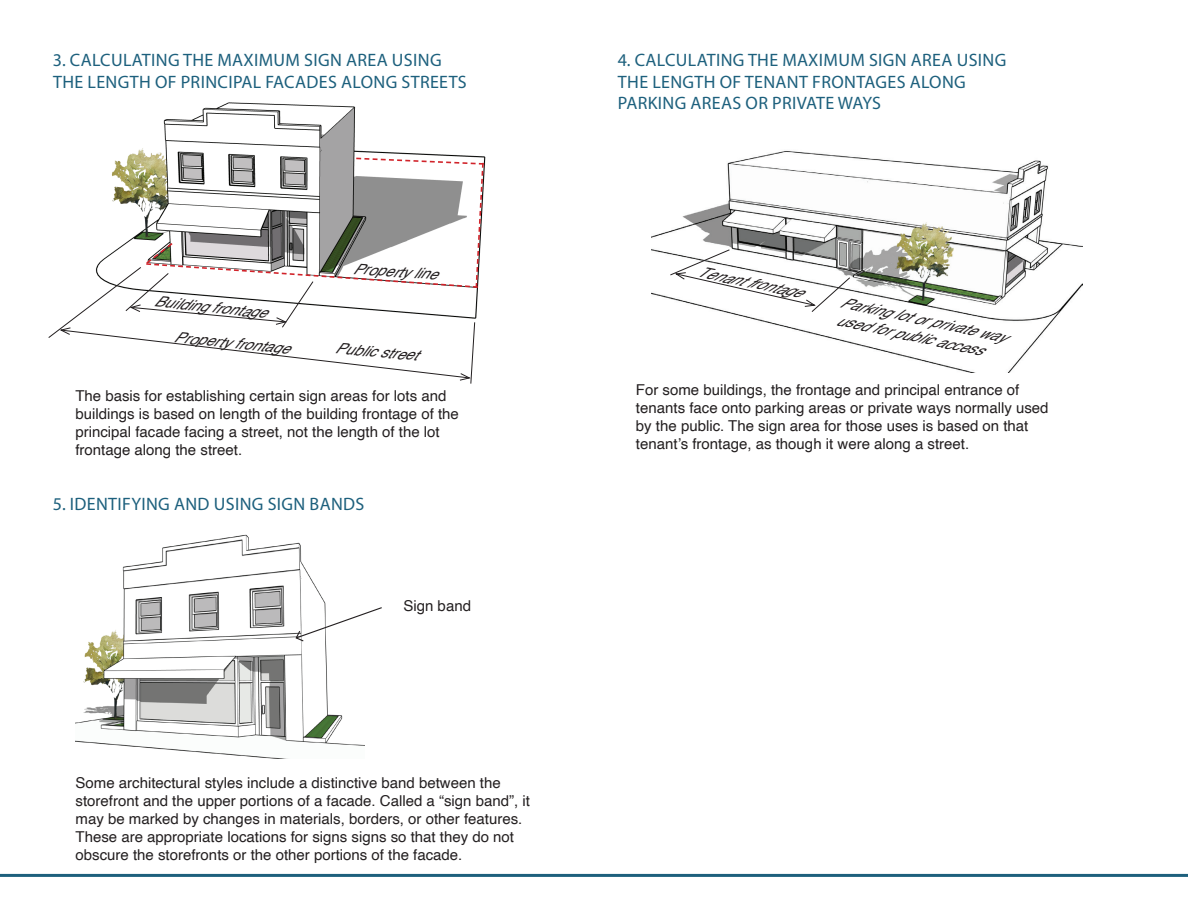
<style>
.page{position:relative;width:1188px;height:918px;background:#fff}
.page>*{position:absolute;margin:0;border:0;box-sizing:border-box;transform-origin:0 0}
.t1{font:18px/21.6px "Myriad Pro";letter-spacing:.02em;color:#1d607d}
.t2{font:15px/18px "Helvetica";color:#231f20}
.t3{font:italic 15px/18px "Helvetica";color:#231f20}
</style>
<div class="page">
<hr style="left:0;top:874px;width:1188px;height:3px;background:#1d607d">
<img style="left:128px;top:102px;width:358px;height:61px">
<svg style="left:48px;top:157px;width:437px;height:227px"></svg>
<img style="left:651px;top:151px;width:431px;height:221px">
<svg style="left:669px;top:249px;width:182px;height:64px"></svg>
<img style="left:76px;top:534px;width:289px;height:224px">
<svg style="left:295px;top:606px;width:87px;height:36px"></svg>
<p class="t1" style="left:53px;top:49px;width:415px">3. CALCULATING THE MAXIMUM SIGN AREA USING<br>THE LENGTH OF PRINCIPAL FACADES ALONG STREETS</p>
<p class="t3" style="left:353px;top:260px;width:86px;rotate:4deg">Property line</p>
<p class="t3" style="left:155px;top:293px;width:114px;rotate:6deg">Building frontage</p>
<p class="t3" style="left:175px;top:328px;width:117px;rotate:6deg">Property frontage</p>
<p class="t3" style="left:336px;top:339px;width:84px;rotate:5deg">Public street</p>
<p class="t2" style="left:75px;top:387px;width:385px">The basis for establishing certain sign areas for lots and buildings is based on length of the building frontage of the principal facade facing a street, not the length of the lot frontage along the street.</p>
<p class="t1" style="left:53px;top:493px;width:313px">5. IDENTIFYING AND USING SIGN BANDS</p>
<p class="t2" style="left:403px;top:597px;width:69px">Sign band</p>
<p class="t2" style="left:76px;top:775px;width:456px">Some architectural styles include a distinctive band between the storefront and the upper portions of a facade. Called a “sign band”, it may be marked by changes in materials, borders, or other features.<br>These are appropriate locations for signs signs so that they do not obscure the storefronts or the other portions of the facade.</p>
<p class="t1" style="left:618px;top:49px;width:390px">4. CALCULATING THE MAXIMUM SIGN AREA USING<br>THE LENGTH OF TENANT FRONTAGES ALONG<br>PARKING AREAS OR PRIVATE WAYS</p>
<p class="t3" style="left:699px;top:262px;width:107px;rotate:12deg">Tenant frontage</p>
<p class="t3" style="left:842px;top:293px;width:170px;rotate:12deg">Parking lot or private way used for public access</p>
<p class="t2" style="left:636px;top:381px;width:414px">For some buildings, the frontage and principal entrance of tenants face onto parking areas or private ways normally used by the public. The sign area for those uses is based on that tenant’s frontage, as though it were along a street.</p>
</div>
